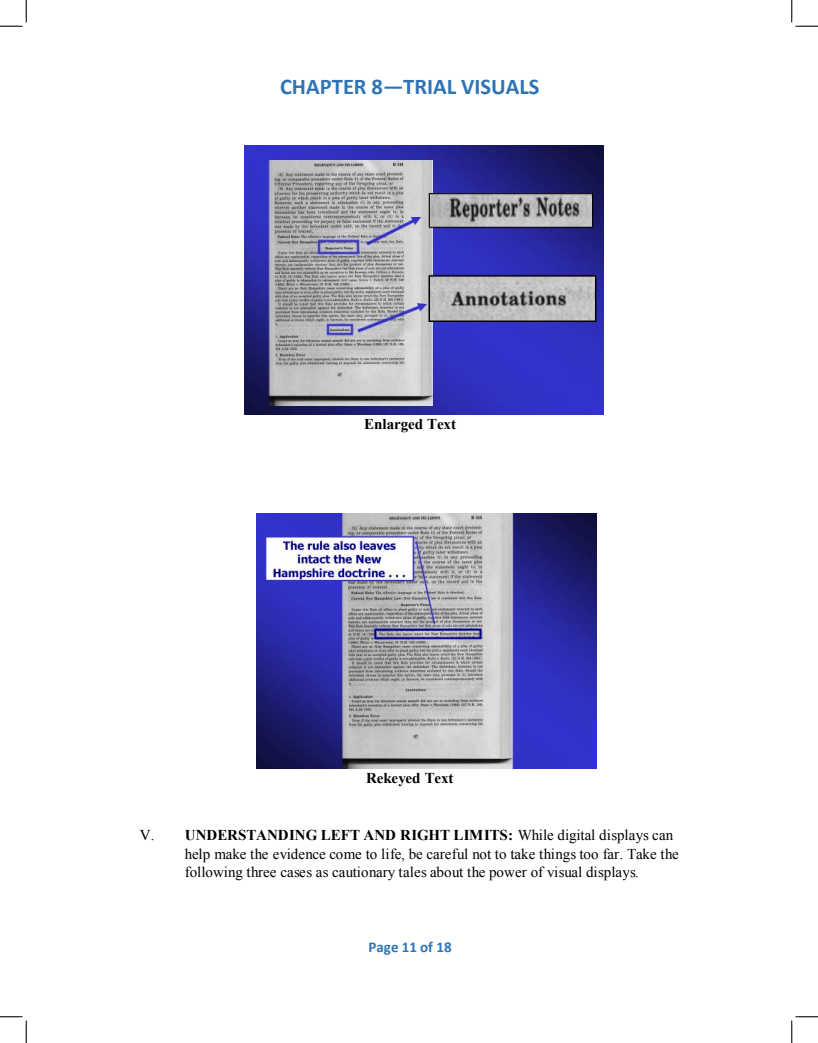
<style>
.page{position:relative;width:818px;height:1043px;background:#fff}
.page>*{position:absolute;margin:0;border:0;box-sizing:border-box;transform-origin:0 0}
.t1{font:700 22.5px "Calibri";color:#2e74b5}
.t2{font:15px/18.8px "Times New Roman";color:#000}
.t3{font:700 15px "Times New Roman";letter-spacing:-.005em;color:#000}
.t4{font:700 15px "Calibri";letter-spacing:-.005em;color:#2e74b5}
.s1{font-weight:700}
</style>
<div class="page">
<img style="left:244px;top:146px;width:359px;height:269px">
<img style="left:256px;top:513px;width:340px;height:255px">
<svg style="left:0;top:0;width:27px;height:27px"></svg>
<svg style="left:0;top:1016px;width:27px;height:26px"></svg>
<svg style="left:791px;top:0;width:27px;height:27px"></svg>
<svg style="left:791px;top:1016px;width:27px;height:26px"></svg>
<h1 class="t1" style="left:280px;top:79px;width:261px">CHAPTER 8—TRIAL VISUALS</h1>
<p class="t3" style="left:364px;top:419px;width:93px">Enlarged Text</p>
<p class="t3" style="left:366px;top:773px;width:89px">Rekeyed Text</p>
<p class="t2" style="left:185px;top:826px;width:495px;text-indent:-45px">V. <span class="s1">UNDERSTANDING LEFT AND RIGHT LIMITS:</span> While digital displays can help make the evidence come to life, be careful not to take things too far. Take the following three cases as cautionary tales about the power of visual displays.</p>
<p class="t4" style="left:368px;top:942px;width:85px">Page 11 of 18</p>
</div>
